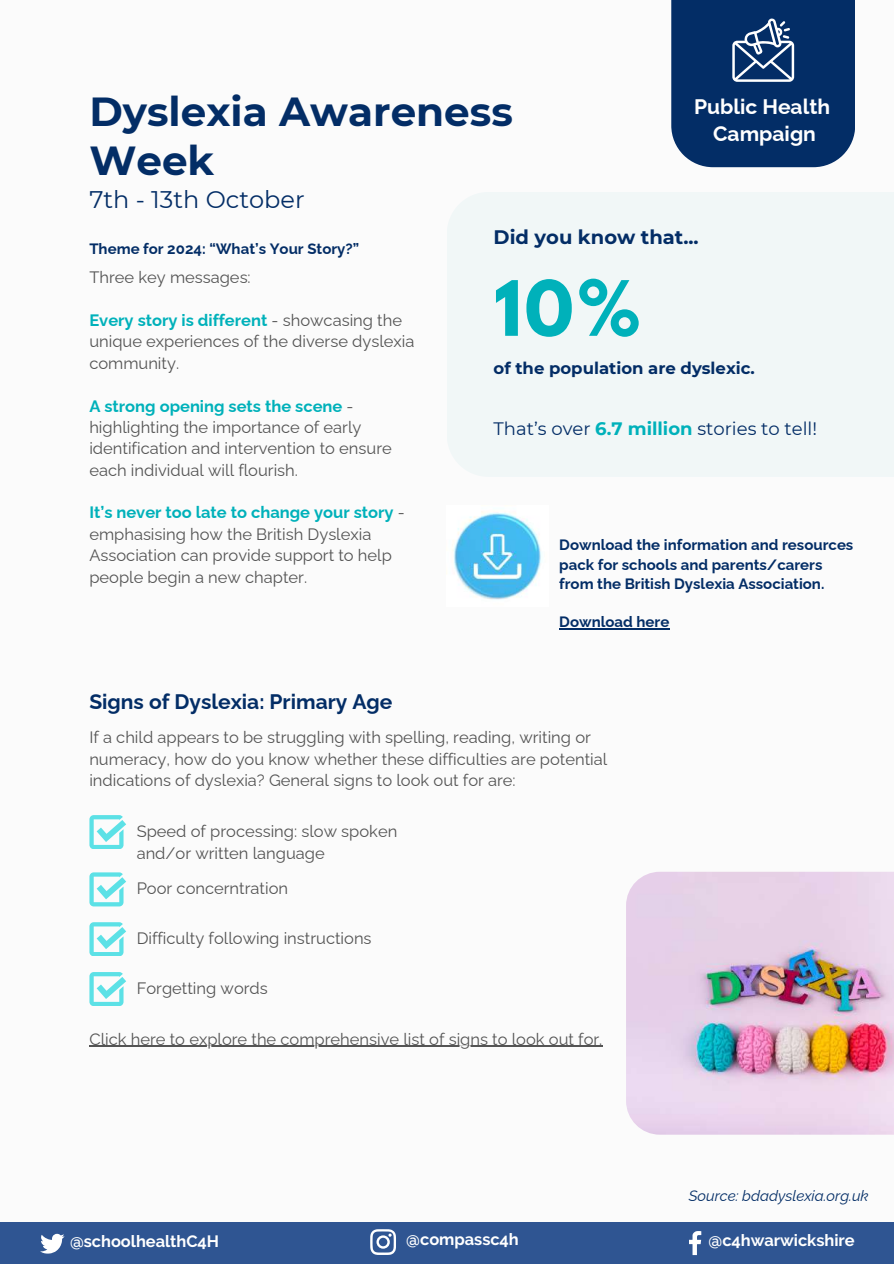
<style>
.page{position:relative;width:894px;height:1264px;background:#fff}
.page>*{position:absolute;margin:0;border:0;box-sizing:border-box;transform-origin:0 0}
.t1{font:67.5px "Hussar Bd";color:#00b1ba}
.t2{font:700 40.5px/48.3px "Montserrat";color:#032d66}
.t3{font:24px "Montserrat";color:#032d66}
.t4{font:700 21px "Raleway";color:#032d66}
.t5{font:700 21px/27px "Raleway";color:#fff;text-align:center}
.t6{font:700 19.5px "Montserrat";color:#032d66}
.t7{font:18px "Montserrat";color:#032d66}
.t8{font:16.5px/21.3px "Raleway";color:#545454}
.t9{font:700 16.5px "Montserrat";color:#032d66}
.t10{font:700 16.35px "Raleway";color:#fff}
.t11{font:700 15px/19.2px "Raleway";color:#032d66}
.t12{font:italic 15px "Raleway";color:#032d66}
.s1{font-weight:700;color:#00b1ba}
</style>
<div class="page">
<div style="left:0;top:0;width:893px;height:1263px;background:#f8f8f8"></div>
<div style="left:0;top:1222px;width:893px;height:41px;background:#2f5592"></div>
<svg style="left:40px;top:1233px;width:24px;height:20px"></svg>
<svg style="left:689px;top:1231px;width:12px;height:23px"></svg>
<svg style="left:370px;top:1229px;width:26px;height:25px"></svg>
<svg style="left:671px;top:0;width:183px;height:167px;background:#123a6f"></svg>
<img style="left:454px;top:513px;width:87px;height:87px">
<svg style="left:89px;top:815px;width:37px;height:33px"></svg>
<svg style="left:89px;top:872px;width:37px;height:34px"></svg>
<svg style="left:89px;top:922px;width:37px;height:34px"></svg>
<svg style="left:89px;top:972px;width:37px;height:33px"></svg>
<img style="left:626px;top:872px;width:267px;height:262px">
<hr style="left:559px;top:628px;width:110px;height:1px;background:#032d66">
<hr style="left:89px;top:1045px;width:513px;height:1px;background:#545454">
<h2 class="t2" style="left:89px;top:88px;width:425px">Dyslexia Awareness<br>Week</h2>
<h3 class="t3" style="left:89px;top:184px;width:217px">7th - 13th October</h3>
<p class="t5" style="left:694px;top:93px;width:137px">Public Health<br>Campaign</p>
<p class="t11" style="left:89px;top:239px;width:271px">Theme for 2024: “What’s Your Story?”</p>
<p class="t8" style="left:89px;top:267px;width:163px">Three key messages:</p>
<p class="t8" style="left:89px;top:309px;width:326px"><span class="s1">Every story is different</span> - showcasing the unique experiences of the diverse dyslexia community.</p>
<p class="t8" style="left:89px;top:395px;width:304px"><span class="s1">A strong opening sets the scene</span> - highlighting the importance of early identification and intervention to ensure each individual will flourish.</p>
<p class="t8" style="left:89px;top:502px;width:317px"><span class="s1">It’s never too late to change your story</span> - emphasising how the British Dyslexia Association can provide support to help people begin a new chapter.</p>
<p class="t4" style="left:89px;top:689px;width:304px">Signs of Dyslexia: Primary Age</p>
<p class="t6" style="left:493px;top:225px;width:206px">Did you know that...</p>
<h1 class="t1" style="left:491px;top:275px;width:152px">10%</h1>
<p class="t9" style="left:493px;top:358px;width:263px">of the population are dyslexic.</p>
<p class="t7" style="left:493px;top:417px;width:325px">That’s over <span class="s1">6.7 million</span> stories to tell!</p>
<p class="t11" style="left:559px;top:535px;width:295px">Download the information and resources pack for schools and parents/carers from the British Dyslexia Association.</p>
<p class="t11" style="left:559px;top:612px;width:111px">Download here</p>
<p class="t8" style="left:89px;top:726px;width:519px">If a child appears to be struggling with spelling, reading, writing or numeracy, how do you know whether these difficulties are potential indications of dyslexia? General signs to look out for are:</p>
<p class="t8" style="left:137px;top:820px;width:262px">Speed of processing: slow spoken and/or written language</p>
<p class="t8" style="left:137px;top:878px;width:153px">Poor concerntration</p>
<p class="t8" style="left:137px;top:927px;width:236px">Difficulty following instructions</p>
<p class="t8" style="left:137px;top:977px;width:133px">Forgetting words</p>
<p class="t8" style="left:89px;top:1028px;width:514px">Click here to explore the comprehensive list of signs to look out for.</p>
<p class="t12" style="left:688px;top:1187px;width:181px">Source: bdadyslexia.org.uk</p>
<p class="t10" style="left:70px;top:1231px;width:150px">@schoolhealthC4H</p>
<p class="t10" style="left:406px;top:1229px;width:114px">@compassc4h</p>
<p class="t10" style="left:708px;top:1230px;width:148px">@c4hwarwickshire</p>
</div>
